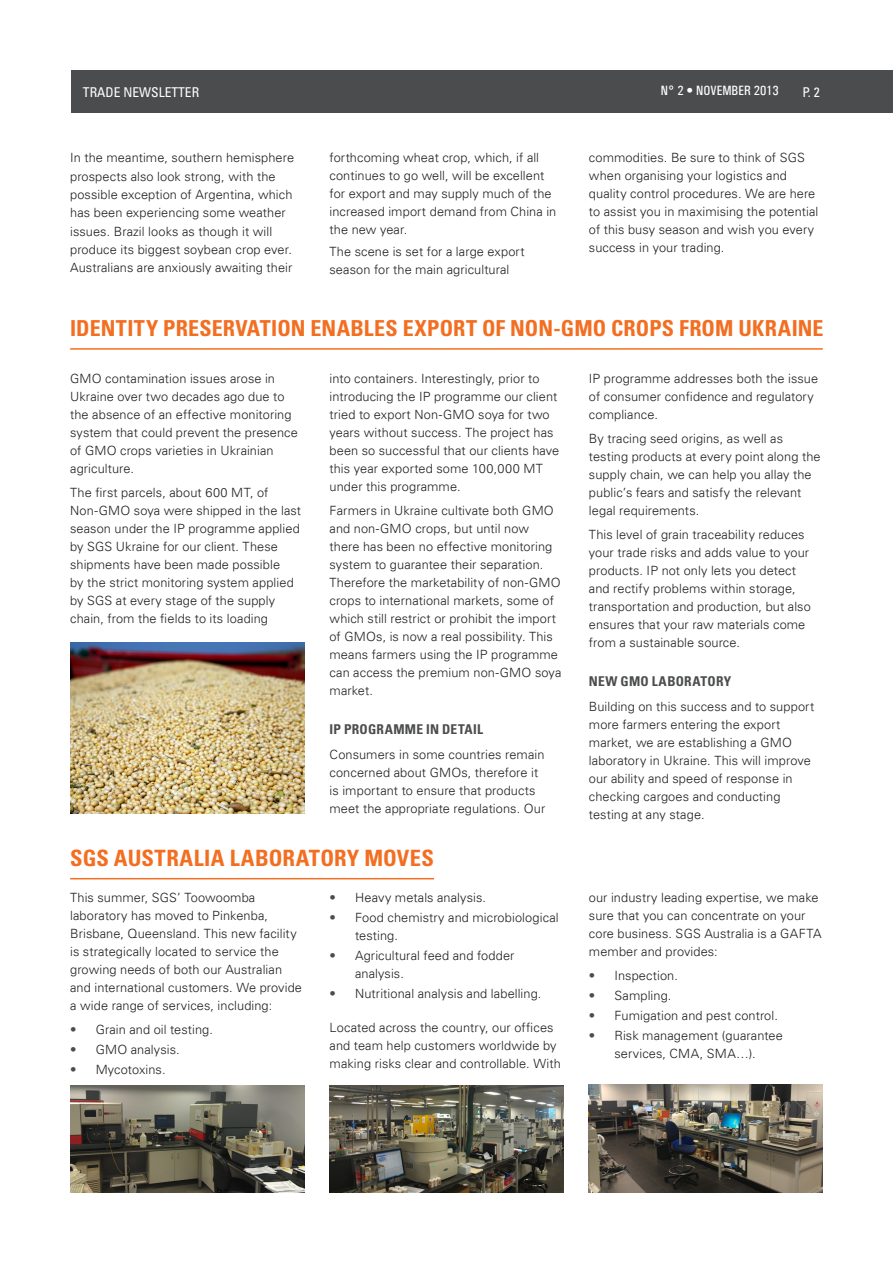
<style>
.page{position:relative;width:893px;height:1263px;background:#fff}
.page>*{position:absolute;margin:0;border:0;box-sizing:border-box;transform-origin:0 0}
.SUBHEADINGS{font:700 condensed 22.5px "Univers LT";letter-spacing:.015em;color:#f36e21}
.SUBHEADINGS-2{font:700 condensed 22.05px "Univers LT";letter-spacing:.01em;color:#f36e21}
.SUBHEADINGS-3{font:700 condensed 13.5px "Univers LT";letter-spacing:.02em;color:#4b4c4d}
.t1{font:condensed 13.5px "Univers LT";color:#fff}
.t2{font:500 condensed 13.5px "Univers";color:#fff}
.BODY_TEXT_LISTS_SPAC{font:300 12.75px/18px "Univers LT";letter-spacing:.01em;color:#231f20}
.s1{color:#4b4c4d}
</style>
<div class="page">
<div style="left:71px;top:70px;width:822px;height:43px;background:#4b4c4d"></div>
<hr style="left:70px;top:348px;width:753px;height:2px;background:#f36e21">
<img style="left:70px;top:643px;width:234px;height:170px">
<hr style="left:70px;top:878px;width:364px;height:1px;background:#f36e21">
<img style="left:70px;top:1085px;width:234px;height:108px">
<img style="left:330px;top:1085px;width:233px;height:108px">
<img style="left:589px;top:1084px;width:234px;height:108px">
<p class="t1" style="left:83px;top:83px;width:118px">TRADE NEWSLETTER</p>
<p class="t2" style="left:661px;top:83px;width:119px">N° 2 • NOVEMBER 2013</p>
<p class="t1" style="left:802px;top:83px;width:19px">P. 2</p>
<p class="BODY_TEXT_LISTS_SPAC" style="left:70px;top:149px;width:225px">In the meantime, southern hemisphere prospects also look strong, with the possible exception of Argentina, which has been experiencing some weather issues. Brazil looks as though it will produce its biggest soybean crop ever.<br>Australians are anxiously awaiting their</p>
<p class="BODY_TEXT_LISTS_SPAC" style="left:330px;top:149px;width:228px">forthcoming wheat crop, which, if all continues to go well, will be excellent for export and may supply much of the increased import demand from China in the new year.</p>
<p class="BODY_TEXT_LISTS_SPAC" style="left:330px;top:243px;width:197px">The scene is set for a large export season for the main agricultural</p>
<p class="BODY_TEXT_LISTS_SPAC" style="left:589px;top:149px;width:231px">commodities. Be sure to think of SGS when organising your logistics and quality control procedures. We are here to assist you in maximising the potential of this busy season and wish you every success in your trading.</p>
<p class="SUBHEADINGS-2" style="left:70px;top:314px;width:755px">IDENTITY PRESERVATION ENABLES EXPORT OF NON-GMO CROPS FROM UKRAINE</p>
<p class="BODY_TEXT_LISTS_SPAC" style="left:330px;top:369px;width:231px">into containers. Interestingly, prior to introducing the IP programme our client tried to export Non-GMO soya for two years without success. The project has been so successful that our clients have this year exported some 100,000 MT under this programme.</p>
<p class="BODY_TEXT_LISTS_SPAC" style="left:330px;top:501px;width:233px">Farmers in Ukraine cultivate both GMO and non-GMO crops, but until now there has been no effective monitoring system to guarantee their separation.<br>Therefore the marketability of non-GMO crops to international markets, some of which still restrict or prohibit the import of GMOs, is now a real possibility. This means farmers using the IP programme can access the premium non-GMO soya market.</p>
<p class="SUBHEADINGS-3" style="left:330px;top:721px;width:155px">IP PROGRAMME IN DETAIL</p>
<p class="BODY_TEXT_LISTS_SPAC" style="left:330px;top:746px;width:217px">Consumers in some countries remain concerned about GMOs, therefore it is important to ensure that products meet the appropriate regulations. Our</p>
<p class="BODY_TEXT_LISTS_SPAC" style="left:70px;top:369px;width:229px">GMO contamination issues arose in<br>Ukraine over two decades ago due to the absence of an effective monitoring system that could prevent the presence of GMO crops varieties in Ukrainian agriculture.</p>
<p class="BODY_TEXT_LISTS_SPAC" style="left:70px;top:483px;width:233px">The first parcels, about 600 MT, of Non-GMO soya were shipped in the last season under the IP programme applied by SGS Ukraine for our client. These shipments have been made possible<br>by the strict monitoring system applied by SGS at every stage of the supply chain, from the fields to its loading</p>
<p class="BODY_TEXT_LISTS_SPAC" style="left:589px;top:369px;width:231px">IP programme addresses both the issue of consumer confidence and regulatory compliance.</p>
<p class="BODY_TEXT_LISTS_SPAC" style="left:589px;top:429px;width:233px">By tracing seed origins, as well as testing products at every point along the supply chain, we can help you allay the public’s fears and satisfy the relevant legal requirements.</p>
<p class="BODY_TEXT_LISTS_SPAC" style="left:589px;top:525px;width:223px">This level of grain traceability reduces your trade risks and adds value to your products. IP not only lets you detect and rectify problems within storage, transportation and production, but also ensures that your raw materials come from a sustainable source.</p>
<p class="SUBHEADINGS-3" style="left:589px;top:673px;width:144px">NEW GMO LABORATORY</p>
<p class="BODY_TEXT_LISTS_SPAC" style="left:589px;top:698px;width:227px">Building on this success and to support more farmers entering the export market, we are establishing a GMO laboratory in Ukraine. This will improve our ability and speed of response in checking cargoes and conducting testing at any stage.</p>
<p class="SUBHEADINGS" style="left:70px;top:844px;width:365px">SGS AUSTRALIA LABORATORY MOVES</p>
<p class="BODY_TEXT_LISTS_SPAC" style="left:70px;top:888px;width:233px">This summer, SGS’ Toowoomba laboratory has moved to Pinkenba, Brisbane, Queensland. This new facility is strategically located to service the growing needs of both our Australian and international customers. We provide a wide range of services, including:</p>
<p class="BODY_TEXT_LISTS_SPAC" style="left:70px;top:1020px;width:144px"><span class="s1">•</span> Grain and oil testing.</p>
<p class="BODY_TEXT_LISTS_SPAC" style="left:70px;top:1040px;width:111px"><span class="s1">•</span> GMO analysis.</p>
<p class="BODY_TEXT_LISTS_SPAC" style="left:70px;top:1061px;width:97px"><span class="s1">•</span> Mycotoxins.</p>
<p class="BODY_TEXT_LISTS_SPAC" style="left:330px;top:888px;width:158px"><span class="s1">•</span> Heavy metals analysis.</p>
<p class="BODY_TEXT_LISTS_SPAC" style="left:355px;top:908px;width:205px;text-indent:-26px"><span class="s1">•</span> Food chemistry and microbiological testing.</p>
<p class="BODY_TEXT_LISTS_SPAC" style="left:355px;top:947px;width:161px;text-indent:-26px"><span class="s1">•</span> Agricultural feed and fodder analysis.</p>
<p class="BODY_TEXT_LISTS_SPAC" style="left:330px;top:985px;width:213px"><span class="s1">•</span> Nutritional analysis and labelling.</p>
<p class="BODY_TEXT_LISTS_SPAC" style="left:330px;top:1018px;width:233px">Located across the country, our offices and team help customers worldwide by making risks clear and controllable. With</p>
<p class="BODY_TEXT_LISTS_SPAC" style="left:589px;top:888px;width:234px">our industry leading expertise, we make sure that you can concentrate on your core business. SGS Australia is a GAFTA member and provides:</p>
<p class="BODY_TEXT_LISTS_SPAC" style="left:589px;top:966px;width:91px"><span class="s1">•</span> Inspection.</p>
<p class="BODY_TEXT_LISTS_SPAC" style="left:589px;top:986px;width:84px"><span class="s1">•</span> Sampling.</p>
<p class="BODY_TEXT_LISTS_SPAC" style="left:589px;top:1007px;width:190px"><span class="s1">•</span> Fumigation and pest control.</p>
<p class="BODY_TEXT_LISTS_SPAC" style="left:589px;top:1027px;width:195px;text-align:center"><span class="s1">•</span> Risk management (guarantee services, CMA, SMA…).</p>
</div>
